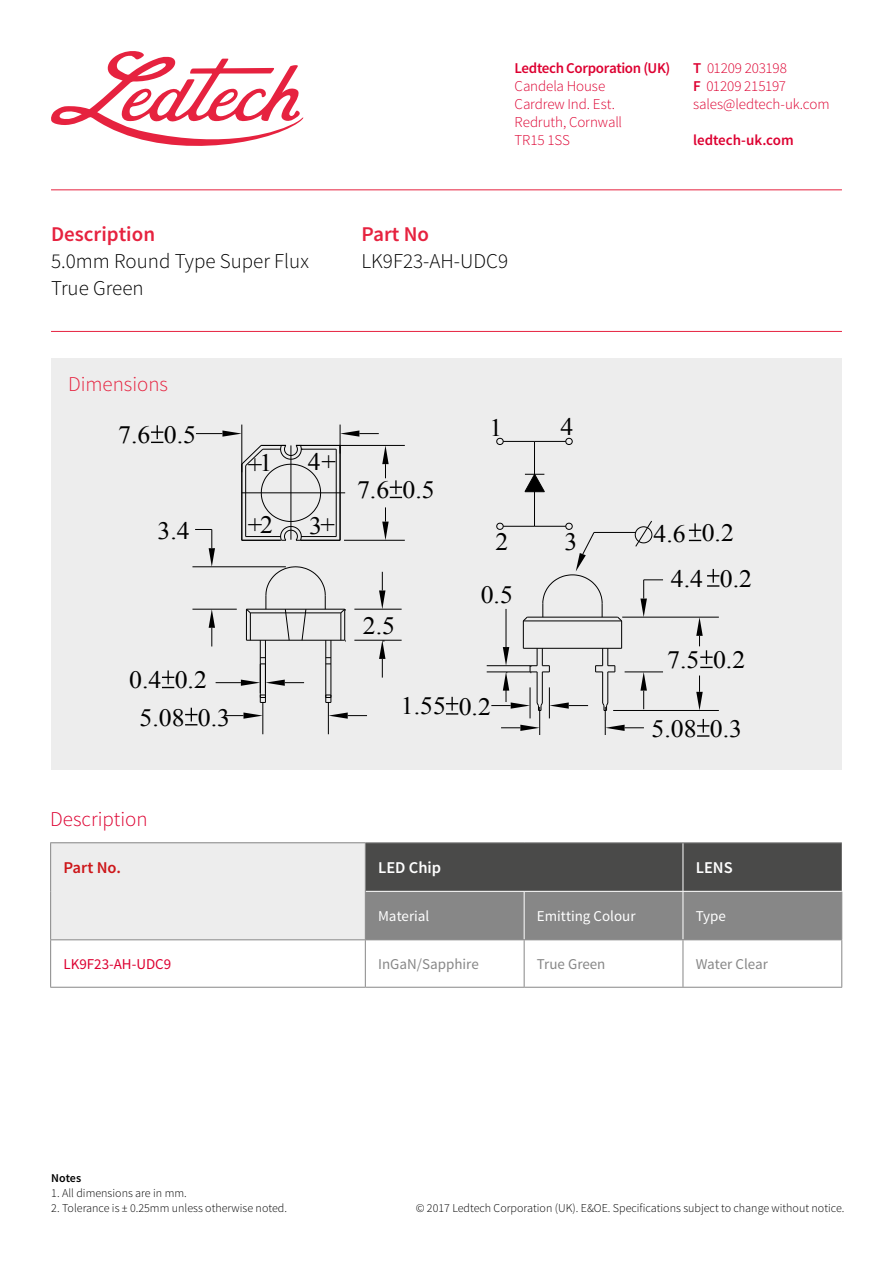
<style>
.page{position:relative;width:893px;height:1263px;background:#fff}
.page>*{position:absolute;margin:0;border:0;box-sizing:border-box;transform-origin:0 0}
.t1{font:24.9px/45.6px "Times New Roman";color:#000;scale:1.04 1}
.t2{font:300 21px/27px "Source Sans Pro";color:#000}
.t3{font:600 21px "Source Sans Pro";color:#e6223f}
.t4{font:300 21px "Source Sans Pro";color:#dd0031}
.t5{font:300 21px "Source Sans Pro";color:#e6223f}
.t6{font:600 16.5px "Source Sans Pro";color:#fff}
.t7{font:600 16.5px "Source Sans Pro";color:#cd171a}
.t8{font:300 15px/18px "Source Sans Pro";letter-spacing:-.01em;color:#dd0031}
.t9{font:600 15px "Source Sans Pro";letter-spacing:-.02em;color:#dd0031}
.t10{font:15px "Source Sans Pro";color:#878787}
.t11{font:15px "Source Sans Pro";color:#fff}
.t12{font:15px "Source Sans Pro";color:#dd0031}
.t13{font:300 12px "Source Sans Pro";color:#000}
.t14{font:600 12px "Source Sans Pro";color:#000}
.s1{font-weight:600}
</style>
<div class="page">
<div style="left:51px;top:358px;width:791px;height:412px;background:#ededed"></div>
<svg style="left:51px;top:51px;width:252px;height:95px"></svg>
<hr style="left:51px;top:190px;width:791px;height:1px;background:#e6223f">
<hr style="left:51px;top:331px;width:791px;height:1px;background:#e6223f">
<div style="left:51px;top:843px;width:314px;height:97px;background:#ededed"></div>
<svg style="left:366px;top:843px;width:476px;height:96px;background:#696968"></svg>
<hr style="left:524px;top:892px;width:1px;height:47px;background:#fff">
<hr style="left:683px;top:892px;width:1px;height:47px;background:#fff">
<hr style="left:50px;top:940px;width:1px;height:47px;background:#878787">
<hr style="left:50px;top:987px;width:315px;height:1px;background:#878787">
<hr style="left:365px;top:939px;width:159px;height:1px;background:#878787">
<hr style="left:365px;top:940px;width:1px;height:47px;background:#878787">
<hr style="left:524px;top:939px;width:159px;height:1px;background:#878787">
<hr style="left:524px;top:940px;width:1px;height:47px;background:#878787">
<hr style="left:683px;top:939px;width:159px;height:1px;background:#878787">
<hr style="left:683px;top:940px;width:1px;height:47px;background:#878787">
<hr style="left:841px;top:940px;width:1px;height:47px;background:#878787">
<hr style="left:365px;top:987px;width:159px;height:1px;background:#878787">
<hr style="left:524px;top:987px;width:159px;height:1px;background:#878787">
<hr style="left:683px;top:987px;width:159px;height:1px;background:#878787">
<hr style="left:683px;top:843px;width:1px;height:48px;background:#fff">
<hr style="left:366px;top:891px;width:158px;height:1px;background:#fff">
<hr style="left:524px;top:891px;width:159px;height:1px;background:#fff">
<hr style="left:683px;top:891px;width:159px;height:1px;background:#fff">
<hr style="left:50px;top:842px;width:315px;height:1px;background:#878787">
<hr style="left:50px;top:843px;width:1px;height:48px;background:#878787">
<hr style="left:365px;top:843px;width:1px;height:48px;background:#878787">
<hr style="left:50px;top:891px;width:1px;height:48px;background:#878787">
<hr style="left:365px;top:891px;width:1px;height:48px;background:#878787">
<hr style="left:50px;top:939px;width:315px;height:1px;background:#878787">
<hr style="left:365px;top:842px;width:159px;height:1px;background:#878787">
<hr style="left:524px;top:842px;width:159px;height:1px;background:#878787">
<hr style="left:683px;top:842px;width:159px;height:1px;background:#878787">
<hr style="left:841px;top:892px;width:1px;height:47px;background:#878787">
<hr style="left:613px;top:710px;width:106px;height:1px;background:#000">
<hr style="left:622px;top:617px;width:97px;height:1px;background:#000">
<svg style="left:162px;top:670px;width:12px;height:18px"></svg>
<hr style="left:192px;top:566px;width:94px;height:1px;background:#000">
<hr style="left:246px;top:640px;width:99px;height:1px;background:#000">
<hr style="left:246px;top:609px;width:99px;height:1px;background:#000">
<svg style="left:224px;top:712px;width:39px;height:7px"></svg>
<svg style="left:209px;top:610px;width:6px;height:36px"></svg>
<svg style="left:185px;top:708px;width:12px;height:17px"></svg>
<hr style="left:192px;top:609px;width:45px;height:1px;background:#000">
<svg style="left:195px;top:529px;width:20px;height:38px"></svg>
<hr style="left:328px;top:703px;width:1px;height:31px;background:#000">
<hr style="left:263px;top:703px;width:1px;height:31px;background:#000">
<svg style="left:328px;top:712px;width:39px;height:7px"></svg>
<hr style="left:354px;top:640px;width:48px;height:1px;background:#000">
<hr style="left:354px;top:609px;width:48px;height:1px;background:#000">
<svg style="left:246px;top:609px;width:5px;height:31px"></svg>
<hr style="left:265px;top:640px;width:1px;height:62px;background:#000">
<hr style="left:260px;top:640px;width:1px;height:62px;background:#000">
<svg style="left:216px;top:664px;width:88px;height:39px"></svg>
<hr style="left:331px;top:640px;width:1px;height:62px;background:#000">
<hr style="left:325px;top:640px;width:1px;height:62px;background:#000">
<svg style="left:325px;top:695px;width:7px;height:8px"></svg>
<svg style="left:379px;top:640px;width:6px;height:38px"></svg>
<hr style="left:250px;top:613px;width:91px;height:1px;background:#000">
<svg style="left:340px;top:609px;width:6px;height:33px"></svg>
<svg style="left:266px;top:566px;width:60px;height:74px"></svg>
<svg style="left:379px;top:572px;width:6px;height:37px"></svg>
<hr style="left:487px;top:672px;width:43px;height:1px;background:#000">
<hr style="left:487px;top:665px;width:43px;height:1px;background:#000">
<svg style="left:696px;top:675px;width:7px;height:35px"></svg>
<svg style="left:151px;top:425px;width:12px;height:18px"></svg>
<hr style="left:242px;top:493px;width:103px;height:1px;background:#000">
<hr style="left:242px;top:425px;width:1px;height:47px;background:#000">
<svg style="left:196px;top:430px;width:46px;height:7px"></svg>
<hr style="left:344px;top:540px;width:61px;height:1px;background:#000">
<hr style="left:339px;top:445px;width:66px;height:1px;background:#000">
<hr style="left:336px;top:449px;width:1px;height:87px;background:#000">
<hr style="left:340px;top:445px;width:1px;height:95px;background:#000">
<hr style="left:301px;top:536px;width:35px;height:1px;background:#000">
<hr style="left:301px;top:540px;width:39px;height:1px;background:#000">
<hr style="left:301px;top:449px;width:35px;height:1px;background:#000">
<hr style="left:296px;top:445px;width:44px;height:1px;background:#000">
<svg style="left:241px;top:445px;width:80px;height:96px"></svg>
<svg style="left:382px;top:507px;width:7px;height:33px"></svg>
<hr style="left:534px;top:491px;width:1px;height:35px;background:#000">
<hr style="left:534px;top:441px;width:1px;height:43px;background:#000">
<svg style="left:524px;top:474px;width:21px;height:18px"></svg>
<svg style="left:496px;top:438px;width:7px;height:7px"></svg>
<hr style="left:534px;top:441px;width:32px;height:1px;background:#000">
<hr style="left:503px;top:441px;width:31px;height:1px;background:#000">
<svg style="left:340px;top:425px;width:62px;height:73px"></svg>
<svg style="left:689px;top:523px;width:12px;height:18px"></svg>
<svg style="left:707px;top:569px;width:12px;height:18px"></svg>
<svg style="left:696px;top:617px;width:17px;height:51px"></svg>
<svg style="left:446px;top:697px;width:12px;height:17px"></svg>
<svg style="left:697px;top:719px;width:12px;height:18px"></svg>
<svg style="left:565px;top:438px;width:8px;height:7px"></svg>
<svg style="left:491px;top:521px;width:172px;height:214px"></svg>
<hr style="left:594px;top:532px;width:42px;height:1px;background:#000">
<h2 class="t3" style="left:51px;top:221px;width:106px">Description</h2>
<h2 class="t2" style="left:51px;top:248px;width:259px">5.0mm Round Type Super Flux<br>True Green</h2>
<p class="t9" style="left:514px;top:59px;width:157px">Ledtech Corporation (UK)</p>
<p class="t8" style="left:514px;top:77px;width:109px">Candela House<br>Cardrew Ind. Est.<br>Redruth, Cornwall<br>TR15 1SS</p>
<p class="t8" style="left:693px;top:59px;width:138px"><span class="s1">T</span> 01209 203198<br><span class="s1">F</span> 01209 215197 sales@ledtech-uk.com</p>
<p class="t9" style="left:693px;top:131px;width:102px">ledtech-uk.com</p>
<h2 class="t3" style="left:361px;top:221px;width:69px">Part No</h2>
<h2 class="t2" style="left:361px;top:248px;width:148px">LK9F23-AH-UDC9</h2>
<h2 class="t5" style="left:68px;top:371px;width:102px">Dimensions</h2>
<h1 class="t1" style="left:118px;top:412px;width:76px">7.6 0.5</h1>
<h1 class="t1" style="left:157px;top:508px;width:33px">3.4</h1>
<h1 class="t1" style="left:248px;top:440px;width:25px">+1</h1>
<h1 class="t1" style="left:308px;top:438px;width:29px">4+</h1>
<h1 class="t1" style="left:248px;top:502px;width:26px">+2</h1>
<h1 class="t1" style="left:309px;top:502px;width:26px">3+</h1>
<h1 class="t1" style="left:129px;top:657px;width:76px">0.4 0.2</h1>
<h1 class="t1" style="left:140px;top:694px;width:89px">5.08 0.3</h1>
<h1 class="t1" style="left:357px;top:467px;width:76px">7.6 0.5</h1>
<h1 class="t1" style="left:363px;top:602px;width:33px">2.5</h1>
<h1 class="t1" style="left:489px;top:405px;width:14px">1</h1>
<h1 class="t1" style="left:560px;top:403px;width:14px">4</h1>
<h1 class="t1" style="left:495px;top:519px;width:14px">2</h1>
<h1 class="t1" style="left:564px;top:518px;width:14px">3</h1>
<h1 class="t1" style="left:481px;top:571px;width:33px">0.5</h1>
<h1 class="t1" style="left:401px;top:683px;width:45px">1.55</h1>
<h1 class="t1" style="left:459px;top:683px;width:33px">0.2</h1>
<h1 class="t1" style="left:720px;top:510px;width:33px;text-indent:-18px">0.2<br>0.2</h1>
<h1 class="t1" style="left:654px;top:510px;width:33px">4.6</h1>
<h1 class="t1" style="left:671px;top:555px;width:33px">4.4</h1>
<h1 class="t1" style="left:667px;top:636px;width:33px">7.5</h1>
<h1 class="t1" style="left:713px;top:637px;width:33px">0.2</h1>
<h1 class="t1" style="left:651px;top:705px;width:89px">5.08 0.3</h1>
<h2 class="t4" style="left:50px;top:806px;width:99px">Description</h2>
<h3 class="t7" style="left:63px;top:857px;width:59px">Part No.</h3>
<h3 class="t6" style="left:378px;top:857px;width:65px">LED Chip</h3>
<h3 class="t6" style="left:696px;top:857px;width:38px">LENS</h3>
<p class="t11" style="left:378px;top:906px;width:53px">Material</p>
<p class="t11" style="left:537px;top:906px;width:100px">Emitting Colour</p>
<p class="t11" style="left:696px;top:906px;width:32px">Type</p>
<p class="t12" style="left:63px;top:955px;width:109px">LK9F23-AH-UDC9</p>
<p class="t10" style="left:378px;top:955px;width:102px">InGaN/Sapphire</p>
<p class="t10" style="left:537px;top:955px;width:70px">True Green</p>
<p class="t10" style="left:696px;top:955px;width:74px">Water Clear</p>
<p class="t14" style="left:51px;top:1170px;width:31px">Notes</p>
<p class="t13" style="left:51px;top:1186px;width:137px">1. All dimensions are in mm.</p>
<p class="t13" style="left:51px;top:1201px;width:237px">2. Tolerance is ± 0.25mm unless otherwise noted.</p>
<p class="t13" style="left:416px;top:1200px;width:430px">© 2017 Ledtech Corporation (UK). E&amp;OE. Specifications subject to change without notice.</p>
</div>
